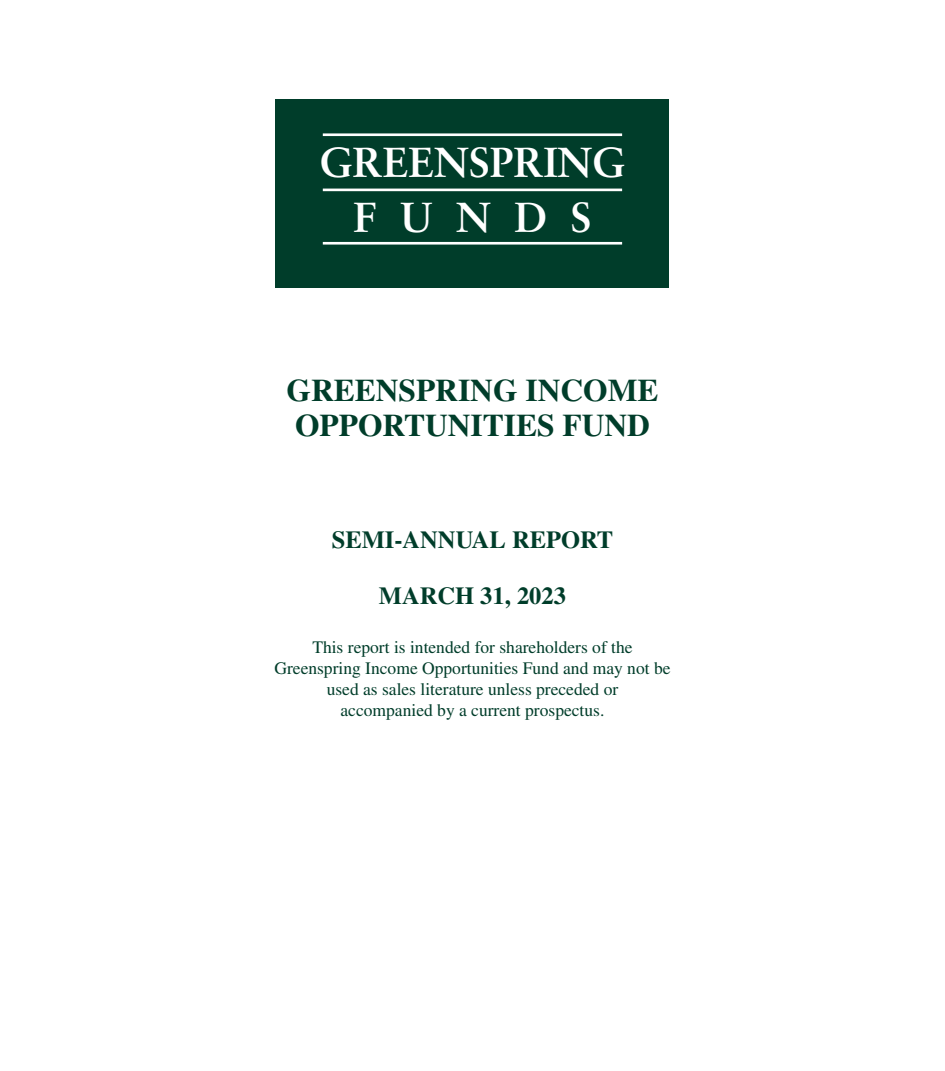
<style>
.page{position:relative;width:945px;height:1071px;background:#fff}
.page>*{position:absolute;margin:0;border:0;box-sizing:border-box;transform-origin:0 0}
.t1{font:700 42px/54.2px "Sabon";color:#fff;text-align:center}
.t2{font:700 31.5px/35px "Times";color:#003d2a}
.t3{font:700 24.5px "Times";color:#003d2a}
.t4{font:17.5px/21px "Times";color:#003d2a;text-align:center}
</style>
<div class="page">
<div style="left:276px;top:99px;width:393px;height:189px;background:#003d2a"></div>
<hr style="left:323px;top:133px;width:299px;height:3px;background:#fff">
<hr style="left:323px;top:189px;width:299px;height:2px;background:#fff">
<hr style="left:323px;top:242px;width:299px;height:3px;background:#fff">
<h1 class="t1" style="left:320px;top:139px;width:307px">GREENSPRING<br>FUNDS</h1>
<h2 class="t2" style="left:287px;top:376px;width:373px">GREENSPRING INCOME<br>OPPORTUNITIES FUND</h2>
<h3 class="t3" style="left:332px;top:531px;width:283px">SEMI-ANNUAL REPORT</h3>
<h3 class="t3" style="left:379px;top:587px;width:189px">MARCH 31, 2023</h3>
<p class="t4" style="left:274px;top:638px;width:398px">This report is intended for shareholders of the Greenspring Income Opportunities Fund and may not be used as sales literature unless preceded or<br>accompanied by a current prospectus.</p>
</div>
